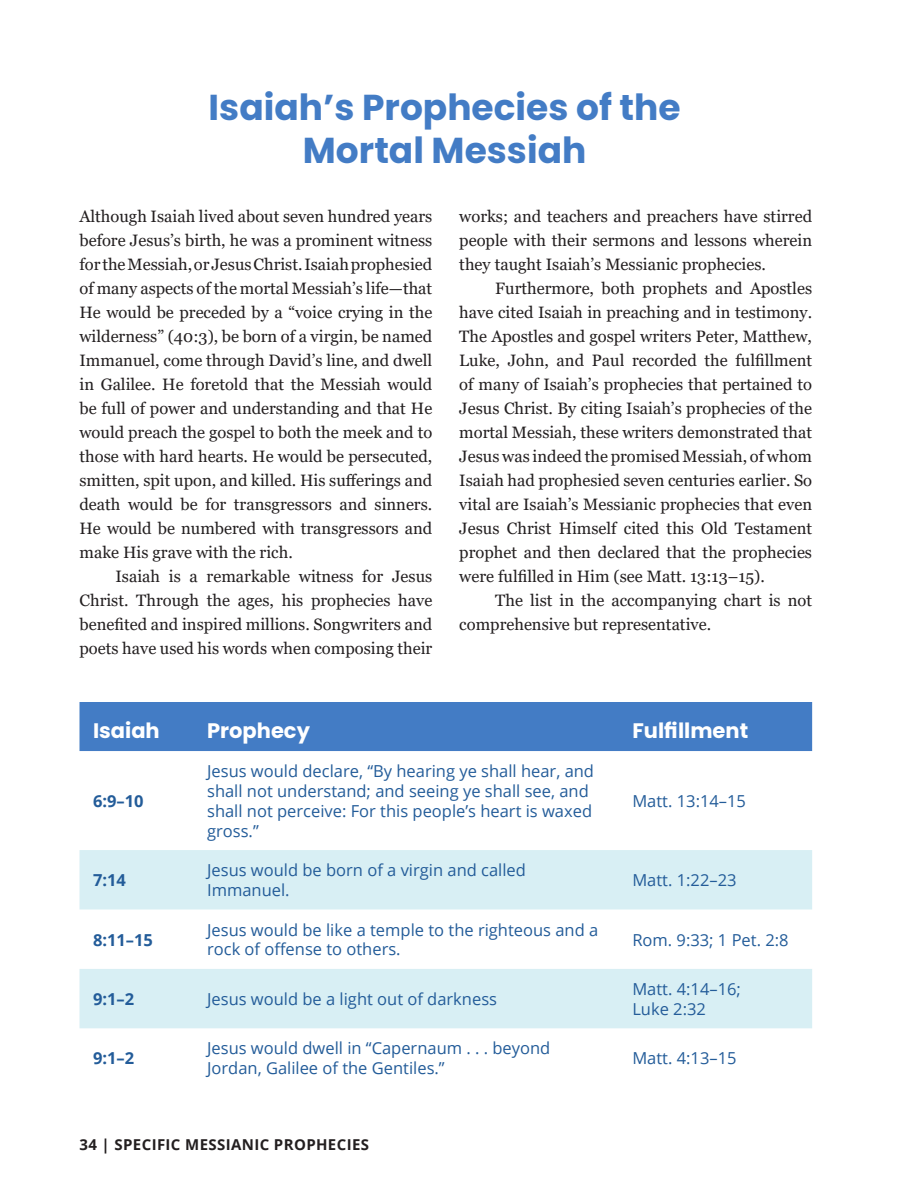
<style>
.page{position:relative;width:918px;height:1188px;background:#fff}
.page>*{position:absolute;margin:0;border:0;box-sizing:border-box;transform-origin:0 0}
.Heading_1{font:700 36px/43.2px "Poppins";color:#437cc5;text-align:center}
.Table_Heading_P{font:700 21px "Poppins";color:#fff}
.Description_Body{font:16.5px/24px "Georgia";color:#231f20;text-align:justify}
.Description_First_P{font:16.5px/24px "Georgia";color:#231f20;text-align:justify}
.Table_Text{font:16.5px/19.8px "Open Sans";color:#235c99}
.Left_Column_P{font:700 16.5px "Open Sans";color:#235c99}
.t1{font:700 15px "Open Sans";letter-spacing:.025em;color:#231f20}
</style>
<div class="page">
<div style="left:80px;top:702px;width:732px;height:49px;background:#437cc5"></div>
<svg style="left:80px;top:850px;width:732px;height:178px;fill:#d8eff4"></svg>
<p class="Heading_1" style="left:209px;top:86px;width:474px">Isaiah’s Prophecies of the<br>Mortal Messiah</p>
<p class="Description_First_P" style="left:80px;top:205px;width:354px">Although Isaiah lived about seven hundred years before Jesus’s birth, he was a prominent witness for the Messiah, or Jesus Christ. Isaiah prophesied of many aspects of the mortal Messiah’s life—that He would be preceded by a “voice crying in the wilderness” (40:3), be born of a virgin, be named Immanuel, come through David’s line, and dwell in Galilee. He foretold that the Messiah would be full of power and understanding and that He would preach the gospel to both the meek and to those with hard hearts. He would be persecuted, smitten, spit upon, and killed. His sufferings and death would be for transgressors and sinners.<br>He would be numbered with transgressors and make His grave with the rich.</p>
<p class="Description_Body" style="left:80px;top:565px;width:354px;text-indent:36px">Isaiah is a remarkable witness for Jesus Christ. Through the ages, his prophecies have benefited and inspired millions. Songwriters and poets have used his words when composing their</p>
<p class="Description_Body" style="left:459px;top:205px;width:354px">works; and teachers and preachers have stirred people with their sermons and lessons wherein they taught Isaiah’s Messianic prophecies.</p>
<p class="Description_Body" style="left:459px;top:277px;width:354px;text-indent:36px">Furthermore, both prophets and Apostles have cited Isaiah in preaching and in testimony.<br>The Apostles and gospel writers Peter, Matthew, Luke, John, and Paul recorded the fulfillment of many of Isaiah’s prophecies that pertained to Jesus Christ. By citing Isaiah’s prophecies of the mortal Messiah, these writers demonstrated that Jesus was indeed the promised Messiah, of whom Isaiah had prophesied seven centuries earlier. So vital are Isaiah’s Messianic prophecies that even Jesus Christ Himself cited this Old Testament prophet and then declared that the prophecies were fulfilled in Him (see Matt. 13:13–15).</p>
<p class="Description_Body" style="left:459px;top:589px;width:354px;text-indent:36px">The list in the accompanying chart is not comprehensive but representative.</p>
<p class="Table_Heading_P" style="left:93px;top:718px;width:68px">Isaiah</p>
<p class="Table_Heading_P" style="left:207px;top:718px;width:104px">Prophecy</p>
<p class="Table_Heading_P" style="left:632px;top:718px;width:117px">Fulfillment</p>
<p class="Left_Column_P" style="left:93px;top:789px;width:52px">6:9–10</p>
<p class="Table_Text" style="left:207px;top:761px;width:388px">Jesus would declare, “By hearing ye shall hear, and shall not understand; and seeing ye shall see, and shall not perceive: For this people’s heart is waxed gross.”</p>
<p class="Table_Text" style="left:632px;top:791px;width:115px">Matt. 13:14–15</p>
<p class="Left_Column_P" style="left:93px;top:868px;width:34px">7:14</p>
<p class="Table_Text" style="left:207px;top:860px;width:320px">Jesus would be born of a virgin and called<br>Immanuel.</p>
<p class="Table_Text" style="left:632px;top:870px;width:106px">Matt. 1:22–23</p>
<p class="Left_Column_P" style="left:93px;top:928px;width:62px">8:11–15</p>
<p class="Table_Text" style="left:207px;top:919px;width:393px">Jesus would be like a temple to the righteous and a rock of offense to others.</p>
<p class="Table_Text" style="left:632px;top:929px;width:158px">Rom. 9:33; 1 Pet. 2:8</p>
<p class="Left_Column_P" style="left:93px;top:987px;width:43px">9:1–2</p>
<p class="Table_Text" style="left:207px;top:989px;width:291px">Jesus would be a light out of darkness</p>
<p class="Table_Text" style="left:632px;top:979px;width:110px">Matt. 4:14–16;<br>Luke 2:32</p>
<p class="Left_Column_P" style="left:93px;top:1047px;width:43px">9:1–2</p>
<p class="Table_Text" style="left:207px;top:1038px;width:345px">Jesus would dwell in “Capernaum . . . beyond<br>Jordan, Galilee of the Gentiles.”</p>
<p class="Table_Text" style="left:632px;top:1048px;width:106px">Matt. 4:13–15</p>
<p class="t1" style="left:80px;top:1134px;width:290px">34 | SPECIFIC MESSIANIC PROPHECIES</p>
</div>
